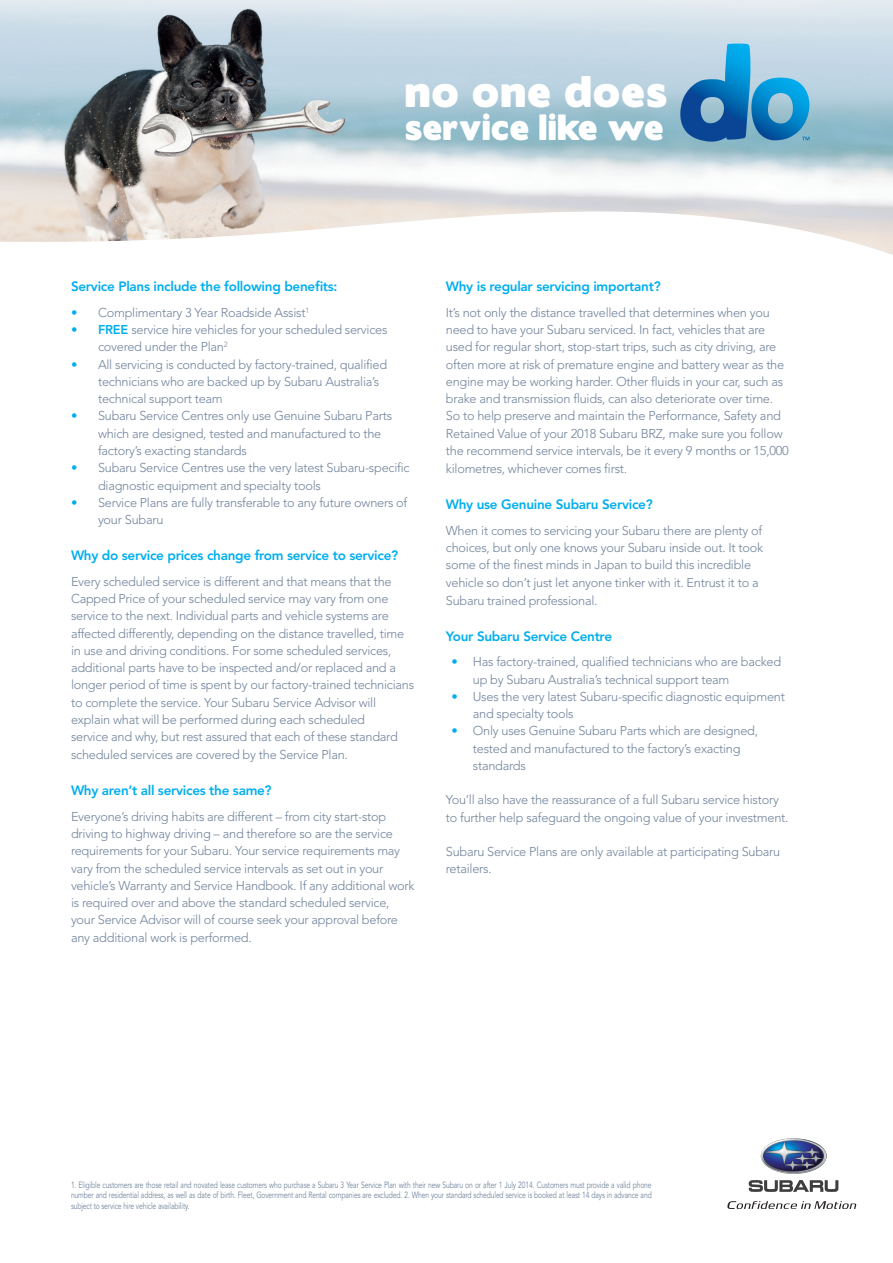
<style>
.page{position:relative;width:893px;height:1263px;background:#fff}
.page>*{position:absolute;margin:0;border:0;box-sizing:border-box;transform-origin:0 0}
.t1{font:39.45px "Boris Black Bloxx";letter-spacing:.04em;color:#fff}
.t2{font:32.55px "Boris Black Bloxx";letter-spacing:.02em;color:#fff}
.t3{font:800 13.5px "Avenir LT Std";letter-spacing:-.02em;color:#00aeef}
.t4{font:300 12.75px/17.4px "Avenir LT Std";letter-spacing:-.02em;color:#71849c}
.t5{font:9px/10.5px "Avenir LT Std";letter-spacing:-.015em;color:#71849c;text-align:justify;scale:.75 1}
.s1{color:#00aeef}
.s2{font-weight:800;color:#00aeef}
</style>
<div class="page">
<img style="left:0;top:0;width:893px;height:255px">
<svg style="left:680px;top:44px;width:129px;height:98px;background:#599eca"></svg>
<svg style="left:727px;top:1138px;width:130px;height:71px"></svg>
<p class="t1" style="left:405px;top:62px;width:264px">no one does</p>
<p class="t2" style="left:405px;top:103px;width:260px">service like we</p>
<p class="t3" style="left:71px;top:279px;width:268px">Service Plans include the following benefits:</p>
<p class="t4" style="left:71px;top:304px;width:240px"><span class="s1">•</span> Complimentary 3 Year Roadside Assist<sup>1</sup></p>
<p class="t4" style="left:98px;top:321px;width:291px;text-indent:-27px"><span class="s2">• FREE</span> service hire vehicles for your scheduled services covered under the Plan<sup>2</sup></p>
<p class="t4" style="left:98px;top:356px;width:291px;text-indent:-27px"><span class="s1">•</span> All servicing is conducted by factory-trained, qualified technicians who are backed up by Subaru Australia’s technical support team</p>
<p class="t4" style="left:98px;top:407px;width:296px;text-indent:-27px"><span class="s1">•</span> Subaru Service Centres only use Genuine Subaru Parts which are designed, tested and manufactured to the factory’s exacting standards</p>
<p class="t4" style="left:98px;top:459px;width:313px;text-indent:-27px"><span class="s1">•</span> Subaru Service Centres use the very latest Subaru-specific diagnostic equipment and specialty tools</p>
<p class="t4" style="left:98px;top:494px;width:311px;text-indent:-27px"><span class="s1">•</span> Service Plans are fully transferable to any future owners of your Subaru</p>
<p class="t3" style="left:71px;top:547px;width:329px">Why do service prices change from service to service?</p>
<p class="t4" style="left:71px;top:573px;width:345px">Every scheduled service is different and that means that the Capped Price of your scheduled service may vary from one service to the next. Individual parts and vehicle systems are affected differently, depending on the distance travelled, time in use and driving conditions. For some scheduled services, additional parts have to be inspected and/or replaced and a longer period of time is spent by our factory-trained technicians to complete the service. Your Subaru Service Advisor will explain what will be performed during each scheduled<br>service and why, but rest assured that each of these standard scheduled services are covered by the Service Plan.</p>
<p class="t3" style="left:71px;top:782px;width:202px">Why aren’t all services the same?</p>
<p class="t4" style="left:71px;top:808px;width:345px">Everyone’s driving habits are different – from city start-stop driving to highway driving – and therefore so are the service requirements for your Subaru. Your service requirements may vary from the scheduled service intervals as set out in your vehicle’s Warranty and Service Handbook. If any additional work is required over and above the standard scheduled service, your Service Advisor will of course seek your approval before any additional work is performed.</p>
<p class="t3" style="left:446px;top:279px;width:216px">Why is regular servicing important?</p>
<p class="t4" style="left:446px;top:304px;width:344px">It’s not only the distance travelled that determines when you need to have your Subaru serviced. In fact, vehicles that are used for regular short, stop-start trips, such as city driving, are often more at risk of premature engine and battery wear as the engine may be working harder. Other fluids in your car, such as brake and transmission fluids, can also deteriorate over time.<br>So to help preserve and maintain the Performance, Safety and Retained Value of your 2018 Subaru BRZ, make sure you follow the recommend service intervals, be it every 9 months or 15,000 kilometres, whichever comes first.</p>
<p class="t3" style="left:446px;top:496px;width:208px">Why use Genuine Subaru Service?</p>
<p class="t4" style="left:446px;top:522px;width:319px">When it comes to servicing your Subaru there are plenty of choices, but only one knows your Subaru inside out. It took some of the finest minds in Japan to build this incredible vehicle so don’t just let anyone tinker with it. Entrust it to a Subaru trained professional.</p>
<p class="t3" style="left:446px;top:628px;width:168px">Your Subaru Service Centre</p>
<p class="t4" style="left:473px;top:653px;width:310px;text-indent:-21px"><span class="s1">•</span> Has factory-trained, qualified technicians who are backed up by Subaru Australia’s technical support team</p>
<p class="t4" style="left:473px;top:688px;width:314px;text-indent:-21px"><span class="s1">•</span> Uses the very latest Subaru-specific diagnostic equipment and specialty tools</p>
<p class="t4" style="left:473px;top:722px;width:287px;text-indent:-21px"><span class="s1">•</span> Only uses Genuine Subaru Parts which are designed, tested and manufactured to the factory’s exacting standards</p>
<p class="t4" style="left:446px;top:791px;width:344px">You’ll also have the reassurance of a full Subaru service history to further help safeguard the ongoing value of your investment.</p>
<p class="t4" style="left:446px;top:843px;width:336px">Subaru Service Plans are only available at participating Subaru retailers.</p>
<p class="t5" style="left:71px;top:1180px;width:776px">1. Eligible customers are those retail and novated lease customers who purchase a Subaru 3 Year Service Plan with their new Subaru on or after 1 July 2014. Customers must provide a valid phone number and residential address, as well as date of birth. Fleet, Government and Rental companies are excluded. 2. When your standard scheduled service is booked at least 14 days in advance and subject to service hire vehicle availability.</p>
</div>
